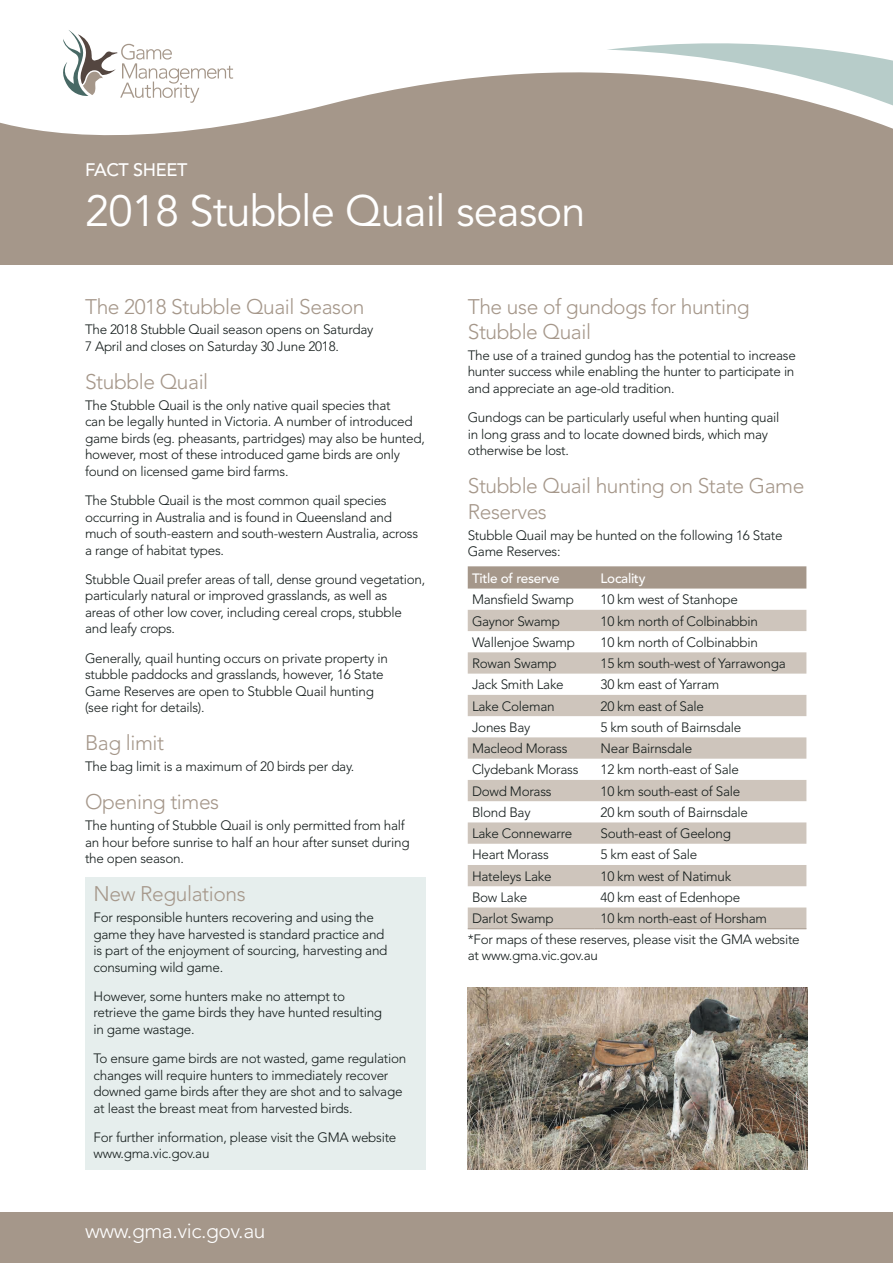
<style>
.page{position:relative;width:893px;height:1263px;background:#fff}
.page>*{position:absolute;margin:0;border:0;box-sizing:border-box;transform-origin:0 0}
.t1{font:43.5px "Avenir LT Std";letter-spacing:-.02em;color:#fff}
.heading_Quail{font:300 21px/25.5px "Avenir LT Std";letter-spacing:-.02em;color:#a5978a}
.t2{font:300 21px "Avenir LT Std";letter-spacing:-.02em;color:#fff}
.t3{font:500 18px "Avenir LT Std";letter-spacing:-.02em;color:#fff}
.body_9_pt{font:300 13.5px/16.5px "Avenir LT Std";letter-spacing:-.02em;color:#141c1b}
.body_9_pt-2{font:500 13.5px "Avenir LT Std";letter-spacing:-.02em;color:#fff}
</style>
<div class="page">
<div style="left:0;top:1212px;width:893px;height:51px;background:#a5978a"></div>
<svg style="left:0;top:33px;width:893px;height:231px;fill:#a5978a"></svg>
<svg style="left:606px;top:33px;width:287px;height:100px"></svg>
<div style="left:85px;top:877px;width:340px;height:292px;background:#e6eeed"></div>
<div style="left:468px;top:566px;width:338px;height:22px;background:#a5978a"></div>
<svg style="left:468px;top:610px;width:338px;height:318px;fill:#cec5bc"></svg>
<hr style="left:468px;top:928px;width:127px;height:1px;background:#a5978a">
<hr style="left:595px;top:928px;width:211px;height:1px;background:#a5978a">
<img style="left:468px;top:987px;width:340px;height:182px">
<h3 class="t3" style="left:85px;top:159px;width:104px">FACT SHEET</h3>
<p class="t1" style="left:85px;top:186px;width:502px">2018 Stubble Quail season</p>
<p class="heading_Quail" style="left:85px;top:294px;width:281px">The 2018 Stubble Quail Season</p>
<p class="body_9_pt" style="left:85px;top:321px;width:290px">The 2018 Stubble Quail season opens on Saturday<br>7 April and closes on Saturday 30 June 2018.</p>
<p class="heading_Quail" style="left:85px;top:369px;width:125px">Stubble Quail</p>
<p class="body_9_pt" style="left:85px;top:397px;width:341px">The Stubble Quail is the only native quail species that<br>can be legally hunted in Victoria. A number of introduced game birds (eg. pheasants, partridges) may also be hunted, however, most of these introduced game birds are only found on licensed game bird farms.</p>
<p class="body_9_pt" style="left:85px;top:492px;width:335px">The Stubble Quail is the most common quail species occurring in Australia and is found in Queensland and much of south-eastern and south-western Australia, across a range of habitat types.</p>
<p class="body_9_pt" style="left:85px;top:571px;width:342px">Stubble Quail prefer areas of tall, dense ground vegetation, particularly natural or improved grasslands, as well as<br>areas of other low cover, including cereal crops, stubble and leafy crops.</p>
<p class="body_9_pt" style="left:85px;top:650px;width:304px">Generally, quail hunting occurs on private property in stubble paddocks and grasslands, however, 16 State Game Reserves are open to Stubble Quail hunting (see right for details).</p>
<p class="heading_Quail" style="left:85px;top:730px;width:81px">Bag limit</p>
<p class="body_9_pt" style="left:85px;top:758px;width:271px">The bag limit is a maximum of 20 birds per day.</p>
<p class="heading_Quail" style="left:85px;top:789px;width:136px">Opening times</p>
<p class="body_9_pt" style="left:85px;top:817px;width:326px">The hunting of Stubble Quail is only permitted from half an hour before sunrise to half an hour after sunset during the open season.</p>
<p class="heading_Quail" style="left:94px;top:881px;width:154px">New Regulations</p>
<p class="body_9_pt" style="left:94px;top:909px;width:295px">For responsible hunters recovering and using the game they have harvested is standard practice and is part of the enjoyment of sourcing, harvesting and consuming wild game.</p>
<p class="body_9_pt" style="left:94px;top:988px;width:290px">However, some hunters make no attempt to retrieve the game birds they have hunted resulting in game wastage.</p>
<p class="body_9_pt" style="left:94px;top:1050px;width:314px">To ensure game birds are not wasted, game regulation changes will require hunters to immediately recover downed game birds after they are shot and to salvage at least the breast meat from harvested birds.</p>
<p class="body_9_pt" style="left:94px;top:1129px;width:304px">For further information, please visit the GMA website www.gma.vic.gov.au</p>
<h2 class="t2" style="left:85px;top:1219px;width:182px">www.gma.vic.gov.au</h2>
<p class="heading_Quail" style="left:468px;top:294px;width:284px">The use of gundogs for hunting<br>Stubble Quail</p>
<p class="body_9_pt" style="left:468px;top:347px;width:330px;text-align:justify">The use of a trained gundog has the potential to increase hunter success while enabling the hunter to participate in and appreciate an age-old tradition.</p>
<p class="body_9_pt" style="left:468px;top:409px;width:313px">Gundogs can be particularly useful when hunting quail in long grass and to locate downed birds, which may otherwise be lost.</p>
<p class="heading_Quail" style="left:468px;top:473px;width:338px">Stubble Quail hunting on State Game<br>Reserves</p>
<p class="body_9_pt" style="left:468px;top:527px;width:316px">Stubble Quail may be hunted on the following 16 State<br>Game Reserves:</p>
<p class="body_9_pt-2" style="left:472px;top:570px;width:89px">Title of reserve</p>
<p class="body_9_pt-2" style="left:601px;top:570px;width:46px">Locality</p>
<p class="body_9_pt" style="left:472px;top:591px;width:104px">Mansfield Swamp</p>
<p class="body_9_pt" style="left:601px;top:591px;width:139px">10 km west of Stanhope</p>
<p class="body_9_pt" style="left:472px;top:613px;width:90px">Gaynor Swamp</p>
<p class="body_9_pt" style="left:601px;top:613px;width:159px">10 km north of Colbinabbin</p>
<p class="body_9_pt" style="left:472px;top:634px;width:105px">Wallenjoe Swamp</p>
<p class="body_9_pt" style="left:601px;top:634px;width:159px">10 km north of Colbinabbin</p>
<p class="body_9_pt" style="left:472px;top:655px;width:86px">Rowan Swamp</p>
<p class="body_9_pt" style="left:601px;top:655px;width:187px">15 km south-west of Yarrawonga</p>
<p class="body_9_pt" style="left:472px;top:676px;width:93px">Jack Smith Lake</p>
<p class="body_9_pt" style="left:601px;top:676px;width:120px">30 km east of Yarram</p>
<p class="body_9_pt" style="left:472px;top:698px;width:84px">Lake Coleman</p>
<p class="body_9_pt" style="left:601px;top:698px;width:105px">20 km east of Sale</p>
<p class="body_9_pt" style="left:472px;top:719px;width:60px">Jones Bay</p>
<p class="body_9_pt" style="left:601px;top:719px;width:142px">5 km south of Bairnsdale</p>
<p class="body_9_pt" style="left:472px;top:740px;width:97px">Macleod Morass</p>
<p class="body_9_pt" style="left:601px;top:740px;width:93px">Near Bairnsdale</p>
<p class="body_9_pt" style="left:472px;top:761px;width:108px">Clydebank Morass</p>
<p class="body_9_pt" style="left:601px;top:761px;width:140px">12 km north-east of Sale</p>
<p class="body_9_pt" style="left:472px;top:783px;width:81px">Dowd Morass</p>
<p class="body_9_pt" style="left:601px;top:783px;width:141px">10 km south-east of Sale</p>
<p class="body_9_pt" style="left:472px;top:804px;width:60px">Blond Bay</p>
<p class="body_9_pt" style="left:601px;top:804px;width:149px">20 km south of Bairnsdale</p>
<p class="body_9_pt" style="left:472px;top:825px;width:102px">Lake Connewarre</p>
<p class="body_9_pt" style="left:601px;top:825px;width:132px">South-east of Geelong</p>
<p class="body_9_pt" style="left:472px;top:847px;width:78px">Heart Morass</p>
<p class="body_9_pt" style="left:601px;top:847px;width:98px">5 km east of Sale</p>
<p class="body_9_pt" style="left:472px;top:868px;width:81px">Hateleys Lake</p>
<p class="body_9_pt" style="left:601px;top:868px;width:132px">10 km west of Natimuk</p>
<p class="body_9_pt" style="left:472px;top:889px;width:57px">Bow Lake</p>
<p class="body_9_pt" style="left:601px;top:889px;width:141px">40 km east of Edenhope</p>
<p class="body_9_pt" style="left:472px;top:910px;width:83px">Darlot Swamp</p>
<p class="body_9_pt" style="left:601px;top:910px;width:168px">10 km north-east of Horsham</p>
<p class="body_9_pt" style="left:468px;top:931px;width:334px">*For maps of these reserves, please visit the GMA website at www.gma.vic.gov.au</p>
</div>
